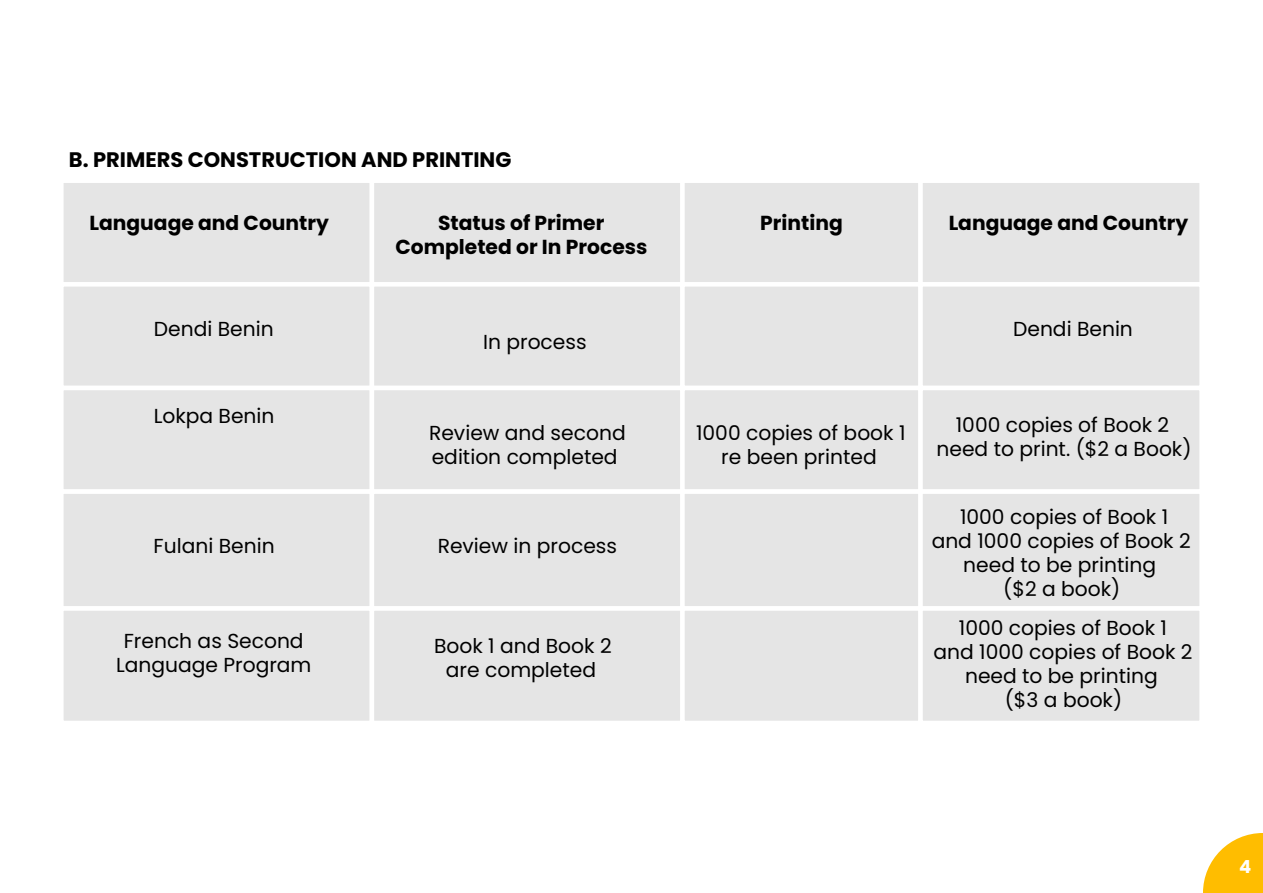
<style>
.page{position:relative;width:1263px;height:893px;background:#fff}
.page>*{position:absolute;margin:0;border:0;box-sizing:border-box;transform-origin:0 0}
.t1{font:700 21px "Poppins";color:#000}
.t2{font:20.25px/24px "Poppins";color:#000;text-align:center}
.t3{font:700 20.25px/24px "Poppins";color:#000;text-align:center}
.t4{font:700 18px "Poppins";color:#fff}
</style>
<div class="page">
<div style="left:370px;top:178px;width:315px;height:109px;background:#e5e5e5;border:4px solid #fff"></div>
<div style="left:680px;top:178px;width:243px;height:109px;background:#e5e5e5;border:4px solid #fff"></div>
<div style="left:370px;top:282px;width:315px;height:108px;background:#e5e5e5;border:4px solid #fff"></div>
<div style="left:680px;top:282px;width:243px;height:108px;background:#e5e5e5;border:4px solid #fff"></div>
<div style="left:370px;top:386px;width:315px;height:108px;background:#e5e5e5;border:4px solid #fff"></div>
<div style="left:680px;top:386px;width:243px;height:108px;background:#e5e5e5;border:4px solid #fff"></div>
<div style="left:370px;top:489px;width:315px;height:122px;background:#e5e5e5;border:4px solid #fff"></div>
<div style="left:680px;top:489px;width:243px;height:122px;background:#e5e5e5;border:4px solid #fff"></div>
<div style="left:370px;top:606px;width:315px;height:119px;background:#e5e5e5;border:4px solid #fff"></div>
<div style="left:680px;top:606px;width:243px;height:119px;background:#e5e5e5;border:4px solid #fff"></div>
<div style="left:918px;top:178px;width:286px;height:109px;background:#e5e5e5;border:4px solid #fff"></div>
<div style="left:918px;top:282px;width:286px;height:108px;background:#e5e5e5;border:4px solid #fff"></div>
<div style="left:918px;top:386px;width:286px;height:108px;background:#e5e5e5;border:4px solid #fff"></div>
<div style="left:918px;top:489px;width:286px;height:122px;background:#e5e5e5;border:4px solid #fff"></div>
<div style="left:918px;top:606px;width:286px;height:119px;background:#e5e5e5;border:4px solid #fff"></div>
<svg style="left:1203px;top:833px;width:60px;height:60px"></svg>
<img style="left:63px;top:178px;width:426px;height:547px">
<p class="t1" style="left:69px;top:148px;width:444px">B. PRIMERS CONSTRUCTION AND PRINTING</p>
<p class="t3" style="left:89px;top:211px;width:241px">Language and Country</p>
<p class="t3" style="left:395px;top:211px;width:254px">Status of Primer<br>Completed or In Process</p>
<p class="t3" style="left:760px;top:211px;width:84px">Printing</p>
<p class="t2" style="left:154px;top:317px;width:121px">Dendi Benin</p>
<p class="t2" style="left:154px;top:404px;width:122px">Lokpa Benin</p>
<p class="t2" style="left:154px;top:533px;width:123px">Fulani Benin</p>
<p class="t2" style="left:116px;top:629px;width:197px">French as Second<br>Language Program</p>
<p class="t2" style="left:483px;top:330px;width:105px">In process</p>
<p class="t2" style="left:429px;top:421px;width:198px;text-align:left">Review and second edition completed</p>
<p class="t2" style="left:696px;top:421px;width:211px">1000 copies of book 1 re been printed</p>
<p class="t2" style="left:438px;top:533px;width:181px">Review in process</p>
<p class="t2" style="left:434px;top:634px;width:179px">Book 1 and Book 2 are completed</p>
<p class="t3" style="left:949px;top:211px;width:241px">Language and Country</p>
<p class="t2" style="left:1013px;top:317px;width:121px">Dendi Benin</p>
<p class="t2" style="left:936px;top:413px;width:257px">1000 copies of Book 2 need to print. ($2 a Book)</p>
<p class="t2" style="left:932px;top:505px;width:261px">1000 copies of Book 1<br>and 1000 copies of Book 2 need to be printing<br>($2 a book)</p>
<p class="t2" style="left:933px;top:616px;width:261px">1000 copies of Book 1<br>and 1000 copies of Book 2 need to be printing<br>($3 a book)</p>
<p class="t4" style="left:1239px;top:857px;width:14px">4</p>
</div>
